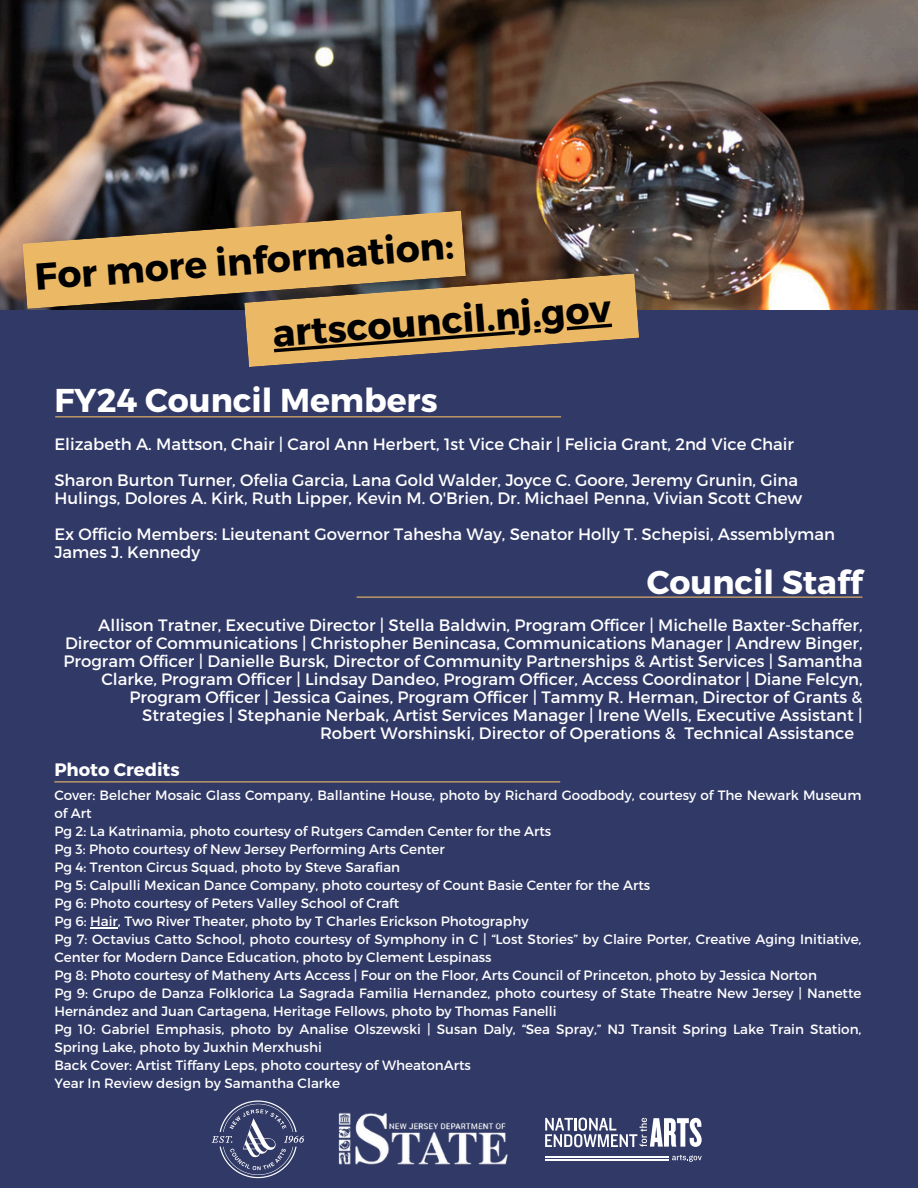
<style>
.page{position:relative;width:918px;height:1188px;background:#313967}
.page>*{position:absolute;margin:0;border:0;box-sizing:border-box;transform-origin:0 0}
.t1{font:700 37.5px "Montserrat";color:#000}
.t2{font:700 33px "Montserrat";color:#fff}
.t3{font:700 18px "Montserrat";color:#fff}
.t4{font:16.5px/18px "Montserrat";color:#fff}
.t5{font:13.5px/18px "Montserrat";color:#fff}
</style>
<div class="page">
<img style="left:0;top:0;width:918px;height:310px">
<hr style="left:55px;top:416px;width:506px;height:1px;background:#ebb865">
<hr style="left:357px;top:597px;width:505px;height:1px;background:#ebb865">
<svg style="left:22px;top:211px;width:617px;height:156px"></svg>
<img style="left:211px;top:1100px;width:93px;height:79px">
<img style="left:338px;top:1113px;width:170px;height:52px">
<svg style="left:545px;top:1118px;width:157px;height:29px"></svg>
<hr style="left:545px;top:1156px;width:124px;height:1px;background:#fff">
<hr style="left:545px;top:1159px;width:124px;height:1px;background:#fff">
<svg style="left:672px;top:1155px;width:30px;height:7px"></svg>
<svg style="left:90px;top:927px;width:28px;height:1px"></svg>
<hr style="left:54px;top:781px;width:506px;height:1px;background:#ebb865">
<h4 class="t1" style="left:33px;top:251px;width:422px;rotate:-4deg">For more information:</h4>
<h2 class="t1" style="left:271px;top:308px;width:340px;rotate:-4deg">artscouncil.nj.gov</h2>
<h4 class="t2" style="left:54px;top:379px;width:385px">FY24 Council Members</h4>
<h1 class="t4" style="left:54px;top:434px;width:741px">Elizabeth A. Mattson, Chair | Carol Ann Herbert, 1st Vice Chair | Felicia Grant, 2nd Vice Chair</h1>
<h1 class="t4" style="left:54px;top:470px;width:749px">Sharon Burton Turner, Ofelia Garcia, Lana Gold Walder, Joyce C. Goore, Jeremy Grunin, Gina<br>Hulings, Dolores A. Kirk, Ruth Lipper, Kevin M. O'Brien, Dr. Michael Penna, Vivian Scott Chew</h1>
<h2 class="t4" style="left:54px;top:524px;width:782px">Ex Officio Members: Lieutenant Governor Tahesha Way, Senator Holly T. Schepisi, Assemblyman<br>James J. Kennedy</h2>
<h4 class="t2" style="left:647px;top:560px;width:217px">Council Staff</h4>
<h4 class="t4" style="left:98px;top:615px;width:766px">Allison Tratner, Executive Director | Stella Baldwin, Program Officer | Michelle Baxter-Schaffer,</h4>
<h4 class="t4" style="left:65px;top:633px;width:799px">Director of Communications | Christopher Benincasa, Communications Manager | Andrew Binger,</h4>
<h4 class="t4" style="left:64px;top:651px;width:801px">Program Officer | Danielle Bursk, Director of Community Partnerships &amp; Artist Services | Samantha</h4>
<h4 class="t4" style="left:101px;top:669px;width:763px">Clarke, Program Officer | Lindsay Dandeo, Program Officer, Access Coordinator | Diane Felcyn,</h4>
<h4 class="t4" style="left:130px;top:687px;width:735px">Program Officer | Jessica Gaines, Program Officer | Tammy R. Herman, Director of Grants &amp;</h4>
<h4 class="t4" style="left:142px;top:705px;width:722px">Strategies | Stephanie Nerbak, Artist Services Manager | Irene Wells, Executive Assistant |</h4>
<h4 class="t4" style="left:320px;top:723px;width:536px">Robert Worshinski, Director of Operations &amp; Technical Assistance</h4>
<p class="t3" style="left:54px;top:758px;width:127px">Photo Credits</p>
<p class="t5" style="left:54px;top:786px;width:809px">Cover: Belcher Mosaic Glass Company, Ballantine House, photo by Richard Goodbody, courtesy of The Newark Museum of Art</p>
<p class="t5" style="left:54px;top:822px;width:498px">Pg 2: La Katrinamia, photo courtesy of Rutgers Camden Center for the Arts</p>
<p class="t5" style="left:54px;top:840px;width:392px">Pg 3: Photo courtesy of New Jersey Performing Arts Center</p>
<p class="t5" style="left:54px;top:858px;width:347px">Pg 4: Trenton Circus Squad, photo by Steve Sarafian</p>
<p class="t5" style="left:54px;top:876px;width:597px">Pg 5: Calpulli Mexican Dance Company, photo courtesy of Count Basie Center for the Arts</p>
<p class="t5" style="left:54px;top:894px;width:347px">Pg 6: Photo courtesy of Peters Valley School of Craft</p>
<p class="t5" style="left:54px;top:912px;width:476px">Pg 6: Hair, Two River Theater, photo by T Charles Erickson Photography</p>
<p class="t5" style="left:54px;top:930px;width:809px">Pg 7: Octavius Catto School, photo courtesy of Symphony in C | “Lost Stories” by Claire Porter, Creative Aging Initiative,<br>Center for Modern Dance Education, photo by Clement Lespinass</p>
<p class="t5" style="left:54px;top:966px;width:764px">Pg 8: Photo courtesy of Matheny Arts Access | Four on the Floor, Arts Council of Princeton, photo by Jessica Norton</p>
<p class="t5" style="left:54px;top:984px;width:809px">Pg 9: Grupo de Danza Folklorica La Sagrada Familia Hernandez, photo courtesy of State Theatre New Jersey | Nanette<br>Hernández and Juan Cartagena, Heritage Fellows, photo by Thomas Fanelli</p>
<p class="t5" style="left:54px;top:1020px;width:809px">Pg 10: Gabriel Emphasis, photo by Analise Olszewski | Susan Daly, “Sea Spray,” NJ Transit Spring Lake Train Station,<br>Spring Lake, photo by Juxhin Merxhushi</p>
<p class="t5" style="left:54px;top:1056px;width:418px">Back Cover: Artist Tiffany Leps, photo courtesy of WheatonArts</p>
<p class="t5" style="left:54px;top:1074px;width:287px">Year In Review design by Samantha Clarke</p>
</div>
